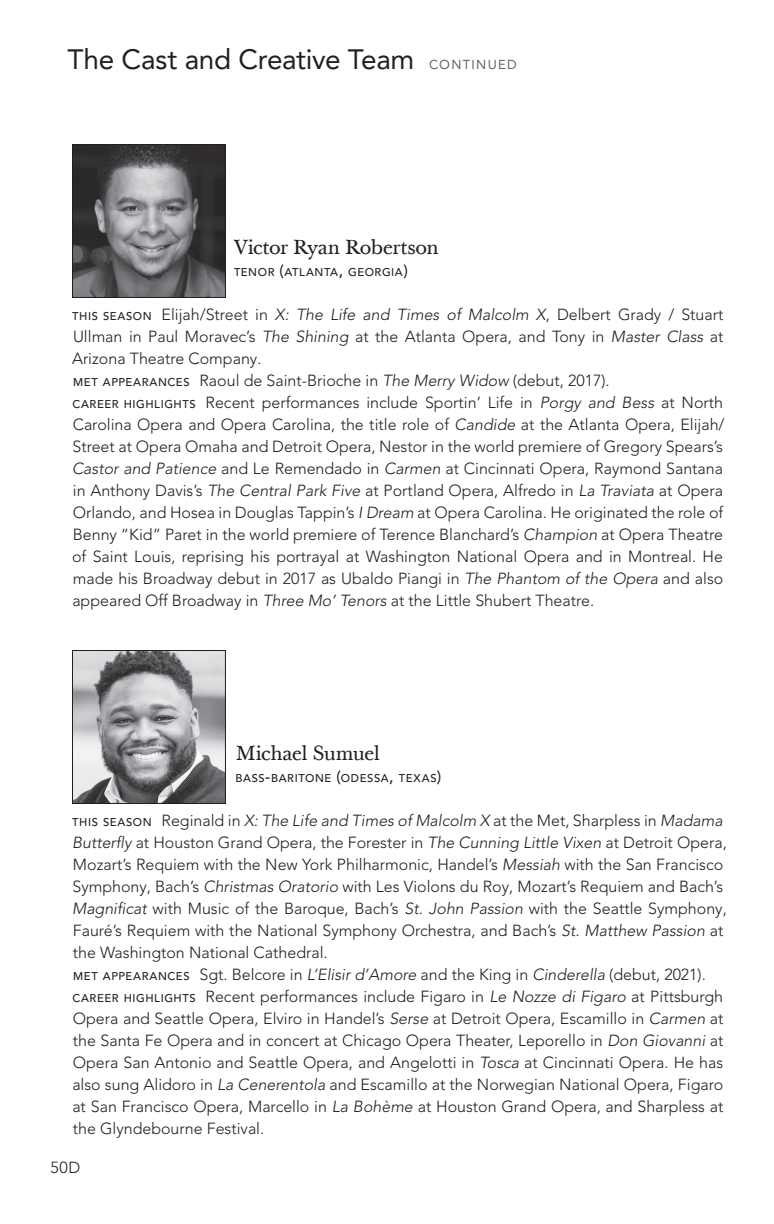
<style>
.page{position:relative;width:774px;height:1224px;background:#fff}
.page>*{position:absolute;margin:0;border:0;box-sizing:border-box;transform-origin:0 0}
.t1{font:28px "Avenir LT Pro";letter-spacing:-.01em;color:#231f20}
.t2{font:20px "Baskerville Ten";letter-spacing:-.02em;color:#231f20}
.t3{font:300 16px/22px "Avenir LT Pro";color:#231f20}
.t4{font:500 11.2px "Avenir LT Pro";letter-spacing:.05em;color:#231f20}
.s1{font-size:13px;color:#636366}
.s2{font-size:16px}
.s3{font-weight:500;font-size:11.2px}
.s4{font-style:italic}
</style>
<div class="page">
<img style="left:74px;top:146px;width:150px;height:150px">
<div style="left:72px;top:144px;width:154px;height:154px;border:1px solid #231f20"></div>
<img style="left:74px;top:652px;width:150px;height:150px">
<div style="left:72px;top:650px;width:154px;height:154px;border:1px solid #231f20"></div>
<h1 class="t1" style="left:68px;top:42px;width:451px">The Cast and Creative Team <span class="s1">CONTINUED</span></h1>
<p class="t2" style="left:234px;top:235px;width:206px">Victor Ryan Robertson</p>
<p class="t4" style="left:234px;top:265px;width:175px">TENOR <span class="s2">(</span>ATLANTA<span class="s2">,</span> GEORGIA<span class="s2">)</span></p>
<p class="t3" style="left:72px;top:304px;width:654px"><span class="s3">THIS SEASON</span> Elijah/Street in <span class="s4">X: The Life and Times of Malcolm X</span>, Delbert Grady / Stuart Ullman in Paul Moravec’s <span class="s4">The Shining</span> at the Atlanta Opera, and Tony in <span class="s4">Master Class</span> at Arizona Theatre Company.<br><span class="s3">MET APPEARANCES</span> Raoul de Saint-Brioche in <span class="s4">The Merry Widow</span> (debut, 2017).<br><span class="s3">CAREER HIGHLIGHTS</span> Recent performances include Sportin’ Life in <span class="s4">Porgy and Bess</span> at North Carolina Opera and Opera Carolina, the title role of <span class="s4">Candide</span> at the Atlanta Opera, Elijah/ Street at Opera Omaha and Detroit Opera, Nestor in the world premiere of Gregory Spears’s <span class="s4">Castor and Patience</span> and Le Remendado in <span class="s4">Carmen</span> at Cincinnati Opera, Raymond Santana in Anthony Davis’s <span class="s4">The Central Park Five</span> at Portland Opera, Alfredo in <span class="s4">La Traviata</span> at Opera Orlando, and Hosea in Douglas Tappin’s <span class="s4">I Dream</span> at Opera Carolina. He originated the role of Benny “Kid” Paret in the world premiere of Terence Blanchard’s <span class="s4">Champion</span> at Opera Theatre of Saint Louis, reprising his portrayal at Washington National Opera and in Montreal. He made his Broadway debut in 2017 as Ubaldo Piangi in <span class="s4">The Phantom of the Opera</span> and also appeared Off Broadway in <span class="s4">Three Mo’ Tenors</span> at the Little Shubert Theatre.</p>
<p class="t2" style="left:236px;top:741px;width:146px">Michael Sumuel</p>
<p class="t4" style="left:236px;top:771px;width:207px">BASS<span class="s2">-</span>BARITONE <span class="s2">(</span>ODESSA<span class="s2">,</span> TEXAS<span class="s2">)</span></p>
<p class="t3" style="left:72px;top:810px;width:656px"><span class="s3">THIS SEASON</span> Reginald in <span class="s4">X: The Life and Times of Malcolm X</span> at the Met, Sharpless in <span class="s4">Madama Butterfly</span> at Houston Grand Opera, the Forester in <span class="s4">The Cunning Little Vixen</span> at Detroit Opera, Mozart’s Requiem with the New York Philharmonic, Handel’s <span class="s4">Messiah</span> with the San Francisco Symphony, Bach’s <span class="s4">Christmas Oratorio</span> with Les Violons du Roy, Mozart’s Requiem and Bach’s <span class="s4">Magnificat</span> with Music of the Baroque, Bach’s <span class="s4">St. John Passion</span> with the Seattle Symphony, Fauré’s Requiem with the National Symphony Orchestra, and Bach’s <span class="s4">St. Matthew Passion</span> at the Washington National Cathedral.<br><span class="s3">MET APPEARANCES</span> Sgt. Belcore in <span class="s4">L’Elisir d’Amore</span> and the King in <span class="s4">Cinderella</span> (debut, 2021).<br><span class="s3">CAREER HIGHLIGHTS</span> Recent performances include Figaro in <span class="s4">Le Nozze di Figaro</span> at Pittsburgh Opera and Seattle Opera, Elviro in Handel’s <span class="s4">Serse</span> at Detroit Opera, Escamillo in <span class="s4">Carmen</span> at the Santa Fe Opera and in concert at Chicago Opera Theater, Leporello in <span class="s4">Don Giovanni</span> at Opera San Antonio and Seattle Opera, and Angelotti in <span class="s4">Tosca</span> at Cincinnati Opera. He has also sung Alidoro in <span class="s4">La Cenerentola</span> and Escamillo at the Norwegian National Opera, Figaro at San Francisco Opera, Marcello in <span class="s4">La Bohème</span> at Houston Grand Opera, and Sharpless at the Glyndebourne Festival.</p>
<p class="t3" style="left:51px;top:1156px;width:31px">50D</p>
</div>
